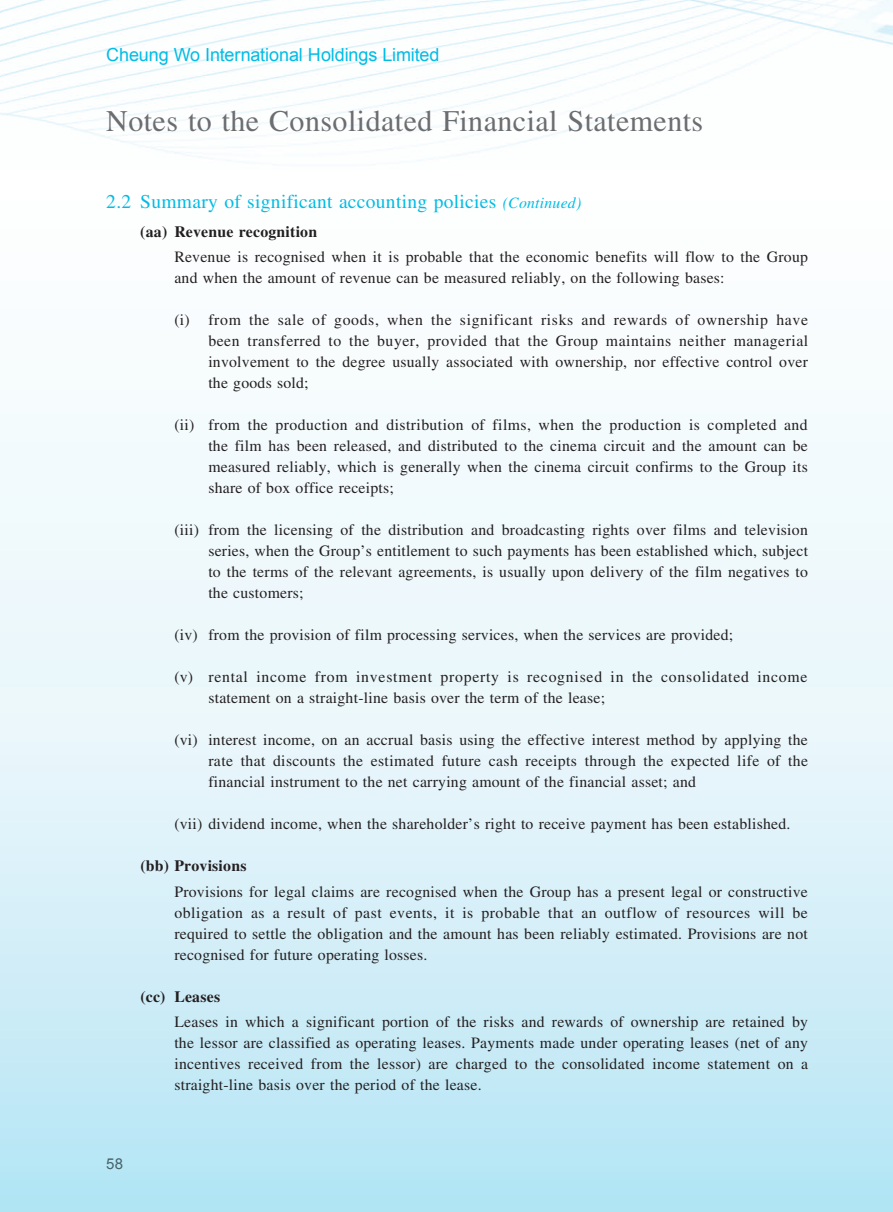
<style>
.page{position:relative;width:893px;height:1212px;background:#fff}
.page>*{position:absolute;margin:0;border:0;box-sizing:border-box;transform-origin:0 0}
.t1{font:30px "Times LT Std";letter-spacing:.015em;color:#6c6d70}
.t2{font:19.5px "Times LT Std";letter-spacing:.015em;color:#02bce5}
.t3{font:18px "Arial";letter-spacing:-.005em;color:#02bce5}
.t4{font:15.75px/21px "Times LT Std";letter-spacing:.015em;color:#231f20;text-align:justify}
.t5{font:15.75px/21px "Times LT Std";letter-spacing:.05em;color:#231f20}
.t6{font:700 15.75px "Times LT Std";letter-spacing:.015em;color:#231f20}
.t7{font:15px "Arial";color:#4b4c4d}
.s1{font-style:italic;font-size:15.75px}
</style>
<div class="page">
<img style="left:0;top:0;width:893px;height:165px">
<div style="left:0;top:170px;width:893px;height:1042px;background:#f4fbfd"></div>
<div style="left:0;top:687px;width:893px;height:525px;background:linear-gradient(to bottom,#f1f8fc,#b3e4f4)"></div>
<p class="t3" style="left:106px;top:43px;width:335px">Cheung Wo International Holdings Limited</p>
<h1 class="t1" style="left:106px;top:104px;width:598px">Notes to the Consolidated Financial Statements</h1>
<p class="t2" style="left:106px;top:190px;width:476px">2.2 Summary of significant accounting policies <span class="s1">(Continued)</span></p>
<p class="t6" style="left:140px;top:222px;width:178px">(aa) Revenue recognition</p>
<p class="t4" style="left:174px;top:246px;width:635px">Revenue is recognised when it is probable that the economic benefits will flow to the Group and when the amount of revenue can be measured reliably, on the following bases:</p>
<p class="t4" style="left:208px;top:309px;width:601px;text-indent:-34px">(i) from the sale of goods, when the significant risks and rewards of ownership have been transferred to the buyer, provided that the Group maintains neither managerial involvement to the degree usually associated with ownership, nor effective control over the goods sold;</p>
<p class="t4" style="left:208px;top:414px;width:601px;text-indent:-34px">(ii) from the production and distribution of films, when the production is completed and the film has been released, and distributed to the cinema circuit and the amount can be measured reliably, which is generally when the cinema circuit confirms to the Group its share of box office receipts;</p>
<p class="t4" style="left:208px;top:519px;width:601px;text-indent:-34px">(iii) from the licensing of the distribution and broadcasting rights over films and television series, when the Group’s entitlement to such payments has been established which, subject to the terms of the relevant agreements, is usually upon delivery of the film negatives to the customers;</p>
<p class="t4" style="left:174px;top:624px;width:560px">(iv) from the provision of film processing services, when the services are provided;</p>
<p class="t5" style="left:208px;top:666px;width:601px;text-indent:-34px">(v) rental income from investment property is recognised in the consolidated income statement on a straight-line basis over the term of the lease;</p>
<p class="t4" style="left:208px;top:729px;width:601px;text-indent:-34px">(vi) interest income, on an accrual basis using the effective interest method by applying the rate that discounts the estimated future cash receipts through the expected life of the financial instrument to the net carrying amount of the financial asset; and</p>
<p class="t4" style="left:174px;top:813px;width:618px">(vii) dividend income, when the shareholder’s right to receive payment has been established.</p>
<p class="t6" style="left:140px;top:857px;width:108px">(bb) Provisions</p>
<p class="t4" style="left:174px;top:881px;width:635px">Provisions for legal claims are recognised when the Group has a present legal or constructive obligation as a result of past events, it is probable that an outflow of resources will be required to settle the obligation and the amount has been reliably estimated. Provisions are not recognised for future operating losses.</p>
<p class="t6" style="left:140px;top:987px;width:81px">(cc) Leases</p>
<p class="t4" style="left:174px;top:1011px;width:635px">Leases in which a significant portion of the risks and rewards of ownership are retained by the lessor are classified as operating leases. Payments made under operating leases (net of any incentives received from the lessor) are charged to the consolidated income statement on a straight-line basis over the period of the lease.</p>
<p class="t7" style="left:106px;top:1153px;width:18px">58</p>
</div>
